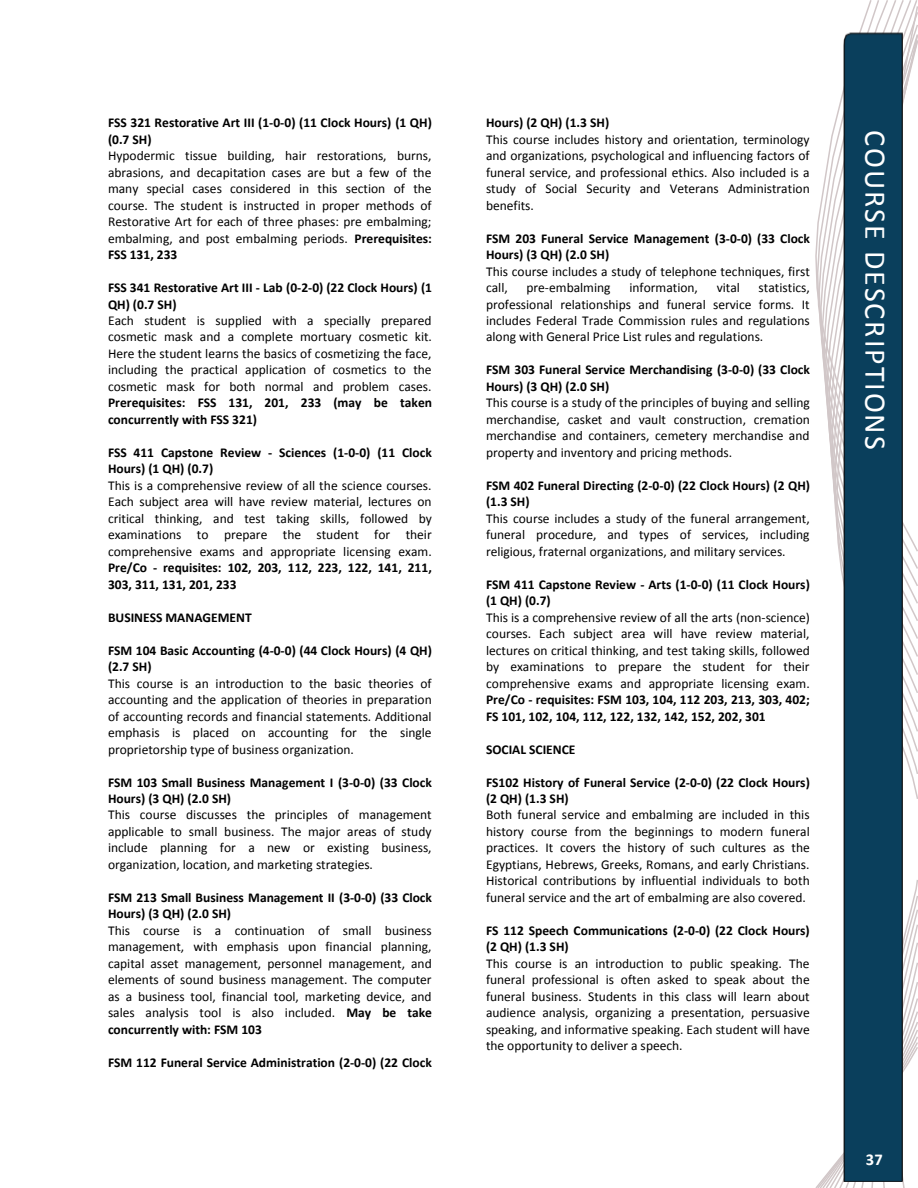
<style>
.page{position:relative;width:918px;height:1188px;background:#fff}
.page>*{position:absolute;margin:0;border:0;box-sizing:border-box;transform-origin:0 0}
.t1{font:30px "Calibri";letter-spacing:.065em;color:#fff}
.t2{font:700 16.5px "Calibri";color:#fff}
.t3{font:13.5px/16.5px "Calibri";color:#000;text-align:justify}
.t4{font:700 13.5px/16.4px "Calibri";color:#000}
.s1{font-weight:700}
</style>
<div class="page">
<svg style="left:815px;top:878px;width:103px;height:310px"></svg>
<svg style="left:815px;top:0;width:103px;height:553px"></svg>
<div style="left:843px;top:32px;width:59px;height:1149px;background:#0a3f5c"></div>
<p class="t4" style="left:108px;top:116px;width:325px">FSS 321 Restorative Art III (1-0-0) (11 Clock Hours) (1 QH)</p>
<p class="t4" style="left:108px;top:132px;width:45px">(0.7 SH)</p>
<p class="t3" style="left:108px;top:149px;width:325px">Hypodermic tissue building, hair restorations, burns, abrasions, and decapitation cases are but a few of the many special cases considered in this section of the course. The student is instructed in proper methods of Restorative Art for each of three phases: pre embalming; embalming, and post embalming periods. <span class="s1">Prerequisites:<br>FSS 131, 233</span></p>
<p class="t4" style="left:108px;top:280px;width:326px">FSS 341 Restorative Art III - Lab (0-2-0) (22 Clock Hours) (1<br>QH) (0.7 SH)</p>
<p class="t3" style="left:108px;top:313px;width:326px">Each student is supplied with a specially prepared cosmetic mask and a complete mortuary cosmetic kit.<br>Here the student learns the basics of cosmetizing the face, including the practical application of cosmetics to the cosmetic mask for both normal and problem cases.</p>
<p class="t4" style="left:108px;top:396px;width:326px">Prerequisites: FSS 131, 201, 233 (may be taken concurrently with FSS 321)</p>
<p class="t4" style="left:108px;top:445px;width:325px">FSS 411 Capstone Review - Sciences (1-0-0) (11 Clock<br>Hours) (1 QH) (0.7)</p>
<p class="t3" style="left:108px;top:478px;width:325px">This is a comprehensive review of all the science courses.<br>Each subject area will have review material, lectures on critical thinking, and test taking skills, followed by examinations to prepare the student for their comprehensive exams and appropriate licensing exam.</p>
<p class="t4" style="left:108px;top:561px;width:325px">Pre/Co - requisites: 102, 203, 112, 223, 122, 141, 211,<br>303, 311, 131, 201, 233</p>
<p class="t4" style="left:108px;top:610px;width:145px">BUSINESS MANAGEMENT</p>
<p class="t4" style="left:108px;top:643px;width:326px">FSM 104 Basic Accounting (4-0-0) (44 Clock Hours) (4 QH) (2.7 SH)</p>
<p class="t3" style="left:108px;top:676px;width:325px">This course is an introduction to the basic theories of accounting and the application of theories in preparation of accounting records and financial statements. Additional emphasis is placed on accounting for the single proprietorship type of business organization.</p>
<p class="t4" style="left:108px;top:775px;width:325px">FSM 103 Small Business Management I (3-0-0) (33 Clock<br>Hours) (3 QH) (2.0 SH)</p>
<p class="t3" style="left:108px;top:808px;width:325px">This course discusses the principles of management applicable to small business. The major areas of study include planning for a new or existing business, organization, location, and marketing strategies.</p>
<p class="t4" style="left:108px;top:890px;width:326px">FSM 213 Small Business Management II (3-0-0) (33 Clock<br>Hours) (3 QH) (2.0 SH)</p>
<p class="t3" style="left:108px;top:923px;width:325px">This course is a continuation of small business management, with emphasis upon financial planning, capital asset management, personnel management, and elements of sound business management. The computer as a business tool, financial tool, marketing device, and sales analysis tool is also included. <span class="s1">May be take concurrently with: FSM 103</span></p>
<p class="t4" style="left:108px;top:1055px;width:325px">FSM 112 Funeral Service Administration (2-0-0) (22 Clock</p>
<p class="t4" style="left:486px;top:116px;width:125px">Hours) (2 QH) (1.3 SH)</p>
<p class="t3" style="left:486px;top:132px;width:325px">This course includes history and orientation, terminology and organizations, psychological and influencing factors of funeral service, and professional ethics. Also included is a study of Social Security and Veterans Administration benefits.</p>
<p class="t4" style="left:486px;top:231px;width:325px">FSM 203 Funeral Service Management (3-0-0) (33 Clock<br>Hours) (3 QH) (2.0 SH)</p>
<p class="t3" style="left:486px;top:264px;width:325px">This course includes a study of telephone techniques, first call,</p>
<p class="t3" style="left:527px;top:280px;width:86px">pre-embalming</p>
<p class="t3" style="left:629px;top:280px;width:70px">information,</p>
<p class="t3" style="left:717px;top:280px;width:25px">vital</p>
<p class="t3" style="left:486px;top:280px;width:325px;text-indent:273px">statistics, professional relationships and funeral service forms. It includes Federal Trade Commission rules and regulations along with General Price List rules and regulations.</p>
<p class="t4" style="left:486px;top:363px;width:325px">FSM 303 Funeral Service Merchandising (3-0-0) (33 Clock<br>Hours) (3 QH) (2.0 SH)</p>
<p class="t3" style="left:486px;top:396px;width:325px">This course is a study of the principles of buying and selling merchandise, casket and vault construction, cremation merchandise and containers, cemetery merchandise and property and inventory and pricing methods.</p>
<p class="t4" style="left:486px;top:478px;width:325px">FSM 402 Funeral Directing (2-0-0) (22 Clock Hours) (2 QH) (1.3 SH)</p>
<p class="t3" style="left:486px;top:511px;width:325px">This course includes a study of the funeral arrangement, funeral procedure, and types of services, including religious, fraternal organizations, and military services.</p>
<p class="t4" style="left:486px;top:577px;width:325px">FSM 411 Capstone Review - Arts (1-0-0) (11 Clock Hours) (1 QH) (0.7)</p>
<p class="t3" style="left:486px;top:610px;width:326px">This is a comprehensive review of all the arts (non-science) courses. Each subject area will have review material, lectures on critical thinking, and test taking skills, followed by examinations to prepare the student for their comprehensive exams and appropriate licensing exam.</p>
<p class="t4" style="left:486px;top:692px;width:325px">Pre/Co - requisites: FSM 103, 104, 112 203, 213, 303, 402;<br>FS 101, 102, 104, 112, 122, 132, 142, 152, 202, 301</p>
<p class="t4" style="left:486px;top:742px;width:91px">SOCIAL SCIENCE</p>
<p class="t4" style="left:486px;top:775px;width:325px">FS102 History of Funeral Service (2-0-0) (22 Clock Hours) (2 QH) (1.3 SH)</p>
<p class="t3" style="left:486px;top:808px;width:325px">Both funeral service and embalming are included in this history course from the beginnings to modern funeral practices. It covers the history of such cultures as the Egyptians, Hebrews, Greeks, Romans, and early Christians.<br>Historical contributions by influential individuals to both funeral service and the art of embalming are also covered.</p>
<p class="t4" style="left:486px;top:923px;width:325px">FS 112 Speech Communications (2-0-0) (22 Clock Hours) (2 QH) (1.3 SH)</p>
<p class="t3" style="left:486px;top:956px;width:325px">This course is an introduction to public speaking. The funeral professional is often asked to speak about the funeral business. Students in this class will learn about audience analysis, organizing a presentation, persuasive speaking, and informative speaking. Each student will have the opportunity to deliver a speech.</p>
<h1 class="t1" style="left:888px;top:130px;width:321px;rotate:90deg">COURSE DESCRIPTIONS</h1>
<p class="t2" style="left:866px;top:1152px;width:18px">37</p>
</div>
